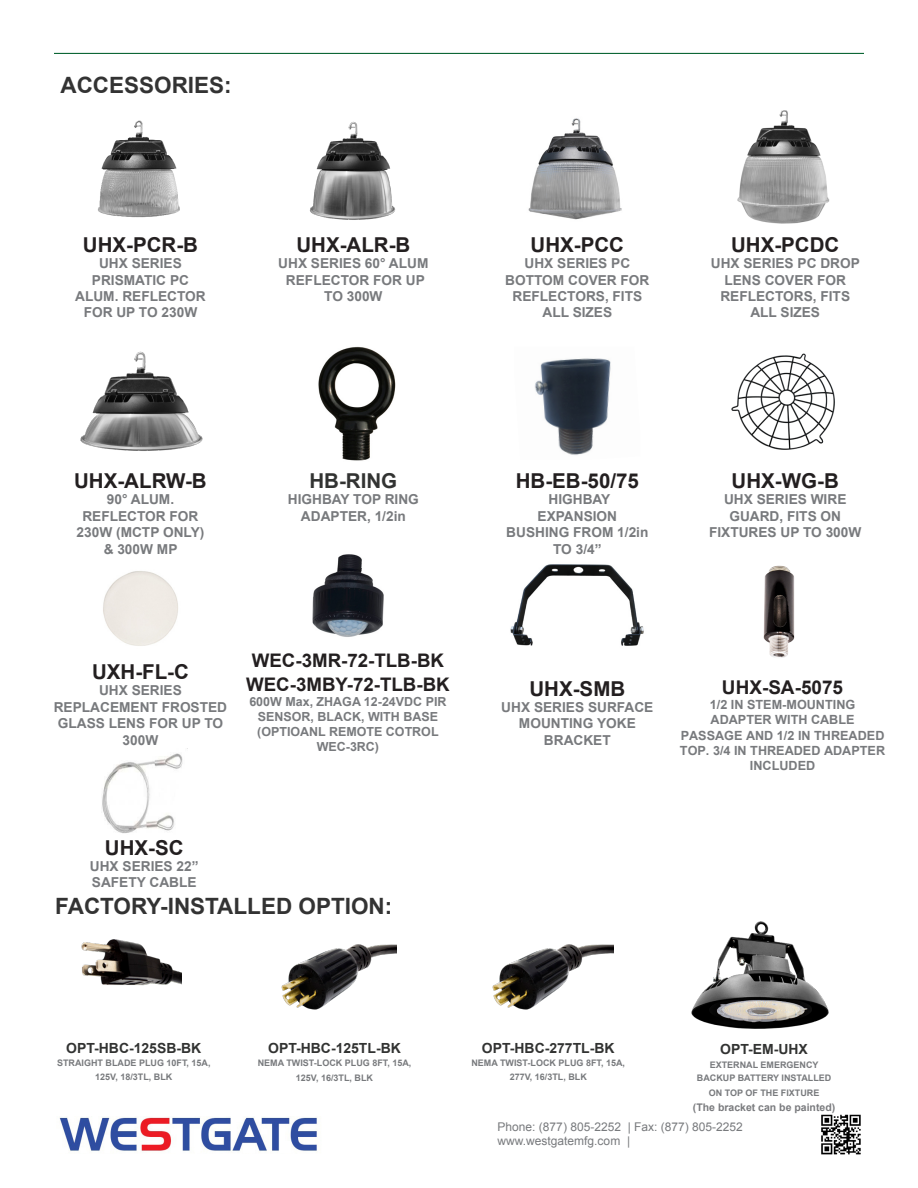
<style>
.page{position:relative;width:918px;height:1188px;background:#fff}
.page>*{position:absolute;margin:0;border:0;box-sizing:border-box;transform-origin:0 0}
.t1{font:700 22.5px "Arial";color:#333}
.t2{font:700 20.55px "Arial";color:#231f20}
.t3{font:700 20.55px "Arial";color:#323332}
.t4{font:700 18.9px "Arial";color:#231f20}
.t5{font:700 18.75px/23.7px "Arial";color:#231f20;text-align:center}
.t6{font:700 13.95px "Arial";color:#323332}
.t7{font:700 13.65px/16.5px "Arial";color:#787a7d;text-align:center}
.t8{font:700 12.6px/15.1px "Arial";color:#787a7d;text-align:center}
.t9{font:700 12.45px/15px "Arial";color:#787a7d;text-align:center}
.t10{font:12px "Arial";color:#787a7d}
.t11{font:700 10.5px "Arial";color:#7a7b7e}
.t12{font:700 9px/13.5px "Arial";color:#787a7d;text-align:center}
</style>
<div class="page">
<hr style="left:54px;top:53px;width:810px;height:1px;background:#0d6736">
<img style="left:103px;top:571px;width:75px;height:75px">
<img style="left:318px;top:346px;width:78px;height:115px">
<img style="left:102px;top:753px;width:81px;height:80px">
<img style="left:309px;top:121px;width:87px;height:99px">
<img style="left:80px;top:351px;width:123px;height:100px">
<img style="left:98px;top:120px;width:82px;height:98px">
<img style="left:737px;top:111px;width:93px;height:113px">
<img style="left:528px;top:118px;width:94px;height:102px">
<img style="left:731px;top:353px;width:104px;height:97px">
<img style="left:510px;top:564px;width:134px;height:82px">
<img style="left:534px;top:358px;width:77px;height:97px">
<img style="left:59px;top:1117px;width:258px;height:34px">
<img style="left:821px;top:1114px;width:40px;height:41px">
<img style="left:281px;top:944px;width:115px;height:66px">
<img style="left:492px;top:944px;width:121px;height:66px">
<img style="left:81px;top:939px;width:101px;height:47px">
<img style="left:691px;top:922px;width:138px;height:107px">
<img style="left:763px;top:565px;width:32px;height:93px">
<img style="left:312px;top:554px;width:72px;height:83px">
<p class="t1" style="left:60px;top:71px;width:173px">ACCESSORIES:</p>
<p class="t2" style="left:83px;top:231px;width:117px">UHX-PCR-B</p>
<p class="t7" style="left:92px;top:256px;width:99px">UHX SERIES<br>PRISMATIC PC</p>
<p class="t7" style="left:75px;top:288px;width:132px">ALUM. REFLECTOR<br>FOR UP TO 230W</p>
<p class="t2" style="left:296px;top:231px;width:116px">UHX-ALR-B</p>
<p class="t7" style="left:278px;top:256px;width:152px">UHX SERIES 60° ALUM</p>
<p class="t7" style="left:286px;top:272px;width:140px">REFLECTOR FOR UP<br>TO 300W</p>
<p class="t2" style="left:531px;top:231px;width:95px">UHX-PCC</p>
<p class="t7" style="left:505px;top:256px;width:146px">UHX SERIES PC<br>BOTTOM COVER FOR<br>REFLECTORS, FITS<br>ALL SIZES</p>
<p class="t2" style="left:731px;top:231px;width:110px">UHX-PCDC</p>
<p class="t7" style="left:711px;top:256px;width:151px">UHX SERIES PC DROP<br>LENS COVER FOR<br>REFLECTORS, FITS<br>ALL SIZES</p>
<p class="t2" style="left:74px;top:467px;width:134px">UHX-ALRW-B</p>
<p class="t7" style="left:77px;top:492px;width:129px">90° ALUM.<br>REFLECTOR FOR<br>230W (MCTP ONLY) &amp; 300W MP</p>
<p class="t3" style="left:309px;top:467px;width:89px">HB-RING</p>
<p class="t7" style="left:288px;top:492px;width:133px">HIGHBAY TOP RING<br>ADAPTER, 1/2in</p>
<p class="t2" style="left:92px;top:658px;width:98px">UXH-FL-C</p>
<p class="t7" style="left:54px;top:683px;width:175px">UHX SERIES<br>REPLACEMENT FROSTED<br>GLASS LENS FOR UP TO<br>300W</p>
<h3 class="t5" style="left:246px;top:649px;width:205px">WEC-3MR-72-TLB-BK<br>WEC-3MBY-72-TLB-BK</h3>
<p class="t9" style="left:249px;top:695px;width:199px">600W Max, ZHAGA 12-24VDC PIR<br>SENSOR, BLACK, WITH BASE (OPTIOANL REMOTE COTROL<br>WEC-3RC)</p>
<p class="t2" style="left:105px;top:834px;width:80px">UHX-SC</p>
<p class="t7" style="left:90px;top:858px;width:110px;text-align:left">UHX SERIES 22”<br>SAFETY CABLE</p>
<p class="t1" style="left:55px;top:892px;width:338px">FACTORY-INSTALLED OPTION:</p>
<p class="t2" style="left:516px;top:467px;width:125px">HB-EB-50/75</p>
<p class="t7" style="left:506px;top:492px;width:144px">HIGHBAY<br>EXPANSION<br>BUSHING FROM 1/2in<br>TO 3/4”</p>
<p class="t2" style="left:732px;top:467px;width:109px">UHX-WG-B</p>
<p class="t7" style="left:709px;top:492px;width:154px">UHX SERIES WIRE<br>GUARD, FITS ON<br>FIXTURES UP TO 300W</p>
<p class="t2" style="left:529px;top:675px;width:97px">UHX-SMB</p>
<p class="t7" style="left:501px;top:699px;width:154px">UHX SERIES SURFACE<br>MOUNTING YOKE<br>BRACKET</p>
<h3 class="t4" style="left:722px;top:675px;width:123px">UHX-SA-5075</h3>
<p class="t8" style="left:680px;top:698px;width:207px">1/2 IN STEM-MOUNTING<br>ADAPTER WITH CABLE<br>PASSAGE AND 1/2 IN THREADED<br>TOP. 3/4 IN THREADED ADAPTER<br>INCLUDED</p>
<p class="t6" style="left:66px;top:1039px;width:136px">OPT-HBC-125SB-BK</p>
<p class="t12" style="left:57px;top:1057px;width:155px">STRAIGHT BLADE PLUG 10FT, 15A,<br>125V, 18/3TL, BLK</p>
<p class="t6" style="left:268px;top:1039px;width:134px">OPT-HBC-125TL-BK</p>
<p class="t12" style="left:258px;top:1056px;width:155px;line-height:15px">NEMA TWIST-LOCK PLUG 8FT, 15A,<br>125V, 16/3TL, BLK</p>
<p class="t6" style="left:482px;top:1039px;width:134px">OPT-HBC-277TL-BK</p>
<p class="t12" style="left:471px;top:1057px;width:155px">NEMA TWIST-LOCK PLUG 8FT, 15A,<br>277V, 16/3TL, BLK</p>
<p class="t6" style="left:720px;top:1040px;width:89px">OPT-EM-UHX</p>
<p class="t12" style="left:697px;top:1058px;width:136px">EXTERNAL EMERGENCY<br>BACKUP BATTERY INSTALLED</p>
<p class="t12" style="left:709px;top:1086px;width:112px">ON TOP OF THE FIXTURE</p>
<p class="t11" style="left:693px;top:1100px;width:144px">(The bracket can be painted)</p>
<p class="t10" style="left:498px;top:1119px;width:247px">Phone: (877) 805-2252 | Fax: (877) 805-2252</p>
<p class="t10" style="left:498px;top:1133px;width:134px">www.westgatemfg.com |</p>
</div>
